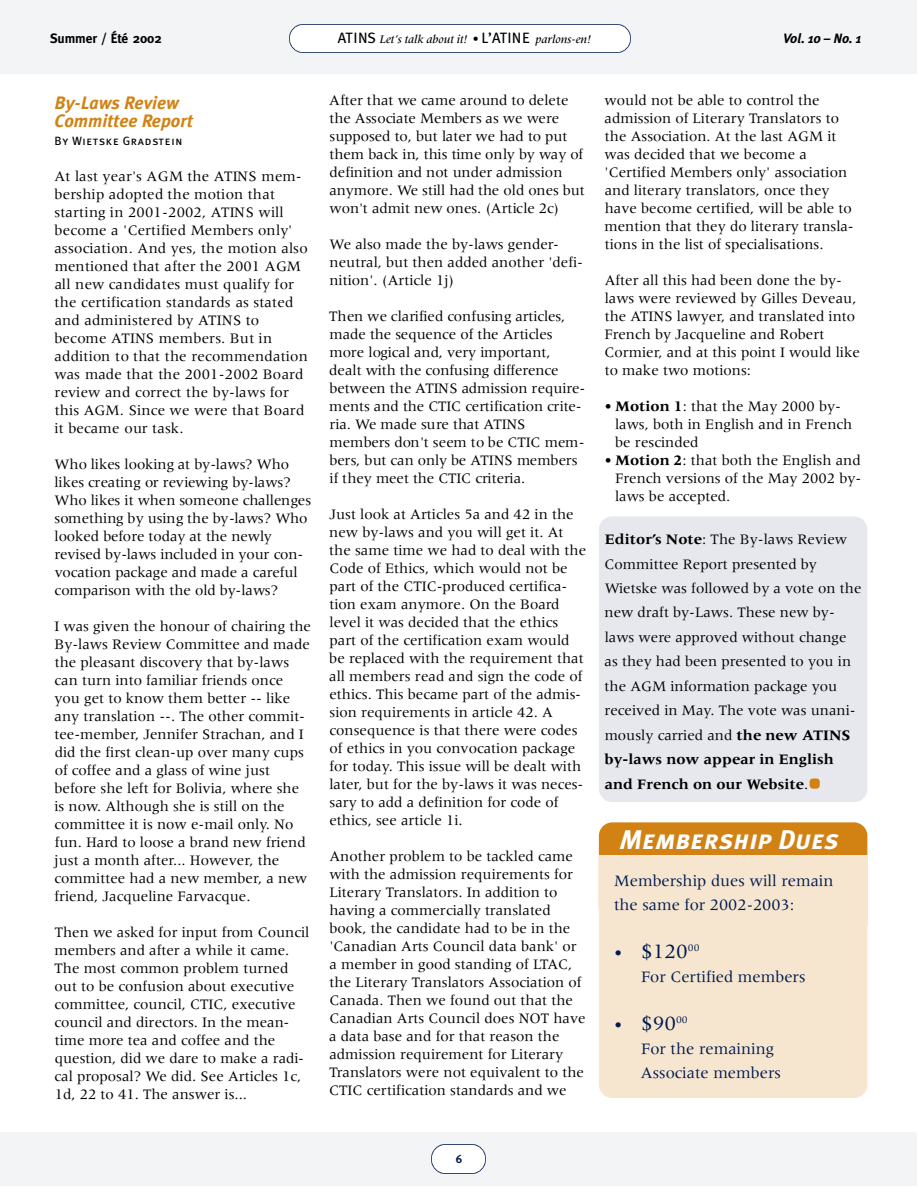
<style>
.page{position:relative;width:918px;height:1188px;background:#fff}
.page>*{position:absolute;margin:0;border:0;box-sizing:border-box;transform-origin:0 0}
.t1{font:italic 27px "Meta Plus Bold Caps";color:#fff}
.t2{font:21px "Meridien";color:#001a4f}
.t3{font:italic 700 18px/18px "Meta Plus";color:#d28213}
.t4{font:16.5px/24px "Meridien";color:#001a4f}
.t5{font:15px/18px "Meridien";color:#000}
.t6{font:700 13.5px "Meta";color:#000}
.t7{font:italic 700 13.5px "Meta Plus";letter-spacing:-.015em;color:#000}
.t8{font:italic 500 12px "Meridien";color:#000}
.t9{font:12px "Meta Plus Book Caps";letter-spacing:.06em;color:#000}
.t10{font:700 11.7px "Meta Plus";color:#001a4f}
.s1{font-family:"Meta Plus Book Caps";font-weight:400;font-style:normal;font-size:15px}
.s2{font-family:"Meta Plus";font-weight:400;font-style:normal}
.s3{font-weight:700}
.s4{font-size:16.5px}
</style>
<div class="page">
<div style="left:599px;top:516px;width:268px;height:286px;background:#e6e8ed;border-radius:14px"></div>
<div style="left:0;top:1132px;width:917px;height:54px;background:#f2f4f6"></div>
<div style="left:0;top:0;width:917px;height:73px;background:#f2f4f6"></div>
<img style="left:432px;top:1145px;width:54px;height:28px">
<div style="left:810px;top:778px;width:10px;height:11px;background:#d28213;border-radius:3px"></div>
<img style="left:289px;top:24px;width:342px;height:29px">
<div style="left:599px;top:866px;width:268px;height:232px;background:#f6e6d0;border-radius:14px"></div>
<div style="left:599px;top:822px;width:268px;height:98px;background:#d28213;border-radius:14px"></div>
<div style="left:599px;top:855px;width:268px;height:71px;background:#f6e6d0"></div>
<p class="t6" style="left:50px;top:33px;width:113px">Summer / Été 2002</p>
<p class="t7" style="left:783px;top:33px;width:80px">Vol. 10 – No. 1</p>
<p class="t8" style="left:338px;top:35px;width:255px"><span class="s1">ATINS</span> Let’s talk about it! <span class="s2">•</span> <span class="s1">L’ATINE</span> parlons-en!</p>
<p class="t3" style="left:55px;top:95px;width:140px">By-Laws Review<br>Committee Report</p>
<p class="t9" style="left:54px;top:136px;width:130px">By Wi etske Gra d st e i n</p>
<p class="t5" style="left:54px;top:168px;width:255px">At last year's AGM the ATINS mem&shy;bership adopted the motion that<br>s t a rting in 2001-2002, ATINS will become a 'Certified Members only' association. And yes, the motion also mentioned that after the 2001 AGM all new candidates must qualify for the certification standards as stated and administered by ATINS to become ATINS members. But in addition to that the re c o m m e n d a t i o n was made that the 2001-2002 Board review and correct the by-laws for this AGM. Since we were that Board it became our task.</p>
<p class="t5" style="left:54px;top:456px;width:258px">Who likes looking at by-laws? Who likes creating or reviewing by-laws?<br>Who likes it when someone challenges something by using the by-laws? Who looked before today at the newly revised by-laws included in your con&shy;vocation package and made a care f u l comparison with the old by-laws?</p>
<p class="t5" style="left:54px;top:618px;width:258px">I was given the honour of chairing the By-laws Review Committee and made the pleasant discovery that by-laws can turn into familiar friends once you get to know them better -- like any translation --. The other commit&shy;tee-member, Jennifer Strachan, and I did the first clean-up over many cups of coffee and a glass of wine just before she left for Bolivia, where she is now. Although she is still on the committee it is now e-mail only. No fun. Hard to loose a brand new friend just a month after... However, the committee had a new member, a new friend, Jacqueline Farvacque.</p>
<p class="t5" style="left:54px;top:924px;width:256px">Then we asked for input from Council members and after a while it came.<br>The most common problem turned out to be confusion about executive committee, council, CTIC, executive council and directors. In the mean&shy;time more tea and coffee and the question, did we dare to make a radi&shy;cal proposal? We did. See Articles 1c, 1d, 22 to 41. The answer is...</p>
<p class="t5" style="left:329px;top:93px;width:257px">After that we came around to delete the Associate Members as we were supposed to, but later we had to put them back in, this time only by way of definition and not under admission<br>a n y m o re. We still had the old ones but won't admit new ones. (Article 2c)</p>
<p class="t5" style="left:329px;top:237px;width:255px">We also made the by-laws gender&shy;neutral, but then added another 'defi&shy;nition'. (Article 1j)</p>
<p class="t5" style="left:329px;top:309px;width:258px">Then we clarified confusing art i c l e s , made the sequence of the Art i c l e s<br>m o re logical and, very import a n t , dealt with the confusing diff e re n c e between the ATINS admission re q u i re&shy;ments and the CTIC certification crite&shy;ria. We made sure that AT I N S members don't seem to be CTIC mem&shy;bers, but can only be ATINS members if they meet the CTIC criteria.</p>
<p class="t5" style="left:329px;top:507px;width:258px">Just look at Articles 5a and 42 in the new by-laws and you will get it. At the same time we had to deal with the Code of Ethics, which would not be part of the CTIC-produced certifica&shy;tion exam anymore. On the Board level it was decided that the ethics part of the certification exam would be replaced with the requirement that all members read and sign the code of ethics. This became part of the admis&shy;sion requirements in article 42. A consequence is that there were codes of ethics in you convocation package for today. This issue will be dealt with later, but for the by-laws it was neces&shy;sary to add a definition for code of ethics, see article 1i.</p>
<p class="t5" style="left:329px;top:849px;width:258px">Another problem to be tackled came with the admission requirements for Literary Translators. In addition to having a commercially translated book, the candidate had to be in the 'Canadian Arts Council data bank' or a member in good standing of LTAC, the Literary Translators Association of Canada. Then we found out that the Canadian Arts Council does NOT have a data base and for that reason the admission requirement for Literary Translators were not equivalent to the CTIC certification standards and we</p>
<p class="t5" style="left:605px;top:93px;width:251px">would not be able to control the admission of Literary Translators to the Association. At the last AGM it was decided that we become a 'Certified Members only' association and literary translators, once they have become certified, will be able to mention that they do literary transla&shy;tions in the list of specialisations.</p>
<p class="t5" style="left:605px;top:273px;width:257px">After all this had been done the by&shy;laws were reviewed by Gilles Deveau, the ATINS lawyer, and translated into French by Jacqueline and Robert Cormier, and at this point I would like to make two motions:</p>
<p class="t5" style="left:615px;top:399px;width:239px;text-indent:-10px"><span class="s3">• Motion 1</span>: that the May 2000 by&shy;laws, both in English and in French be rescinded</p>
<p class="t5" style="left:615px;top:453px;width:248px;text-align:justify;text-indent:-11px">• <span class="s3">Motion 2</span>: that both the English and French versions of the May 2002 by&shy;laws be accepted.</p>
<p class="t5" style="left:605px;top:528px;width:259px;line-height:24.5px"><span class="s3">Editor’s Note</span>: The By-laws Review<br>Committee Report presented by<br>Wietske was followed by a vote on the new draft by-Laws. These new by&shy;laws were approved without change as they had been presented to you in the AGM information package you received in May. The vote was unani&shy;mously carried and <span class="s3">the new ATINS by-laws now appear in English and French on our Website</span>.</p>
<h1 class="t1" style="left:619px;top:828px;width:221px">Membership Dues</h1>
<p class="t4" style="left:614px;top:870px;width:221px">Membership dues will remain the same for 2002-2003:</p>
<h2 class="t2" style="left:614px;top:943px;width:87px"><span class="s4">•</span> $120<sup>00</sup></h2>
<p class="t4" style="left:641px;top:966px;width:166px">For Certified members</p>
<h2 class="t2" style="left:614px;top:1015px;width:75px"><span class="s4">•</span> $90<sup>00</sup></h2>
<p class="t4" style="left:641px;top:1038px;width:141px">For the remaining<br>Associate members</p>
<p class="t10" style="left:456px;top:1154px;width:8px">6</p>
</div>
